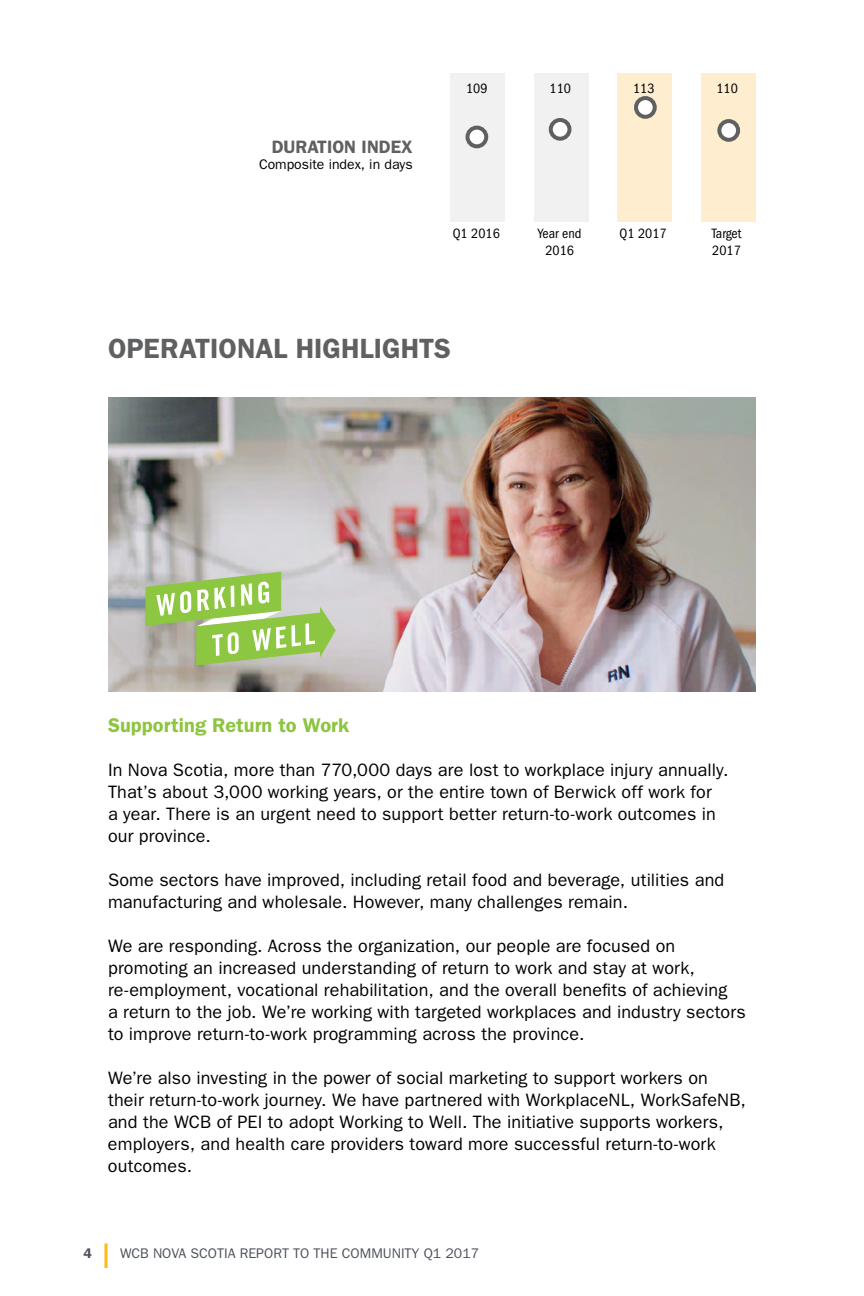
<style>
.page{position:relative;width:864px;height:1296px;background:#fff}
.page>*{position:absolute;margin:0;border:0;box-sizing:border-box;transform-origin:0 0}
.t1{font:32px "Roboto";color:#fdb924}
.t2{font:600 28px "Franklin Gothic";color:#5f6062}
.t3{font:600 20px "Franklin Gothic";letter-spacing:.005em;color:#8dc440}
.t4{font:18px/22px "Franklin Gothic";letter-spacing:.01em;color:#000}
.t5{font:600 18px "Franklin Gothic";color:#5f6062}
.t6{font:condensed 14px/16px "Franklin Gothic";color:#000;text-align:center}
.t7{font:14px "Franklin Gothic";color:#4d525a}
.t8{font:14px "Franklin Gothic";color:#000}
.t9{font:600 14px "Franklin Gothic";color:#4d525a}
</style>
<div class="page">
<div style="left:617px;top:73px;width:55px;height:149px;background:#ffedcf"></div>
<div style="left:701px;top:73px;width:54px;height:149px;background:#ffedcf"></div>
<svg style="left:719px;top:121px;width:19px;height:19px"></svg>
<div style="left:717px;top:119px;width:23px;height:23px;border:4px solid #5f6062;border-radius:50%"></div>
<div style="left:636px;top:98px;width:19px;height:19px;background:#fff;border-radius:50%"></div>
<div style="left:634px;top:96px;width:23px;height:23px;border:4px solid #5f6062;border-radius:50%"></div>
<div style="left:450px;top:73px;width:54px;height:149px;background:#f1f1f2"></div>
<div style="left:534px;top:73px;width:54px;height:149px;background:#f1f1f2"></div>
<div style="left:551px;top:120px;width:18px;height:19px;background:#fff;border-radius:50%"></div>
<div style="left:549px;top:118px;width:22px;height:23px;border:4px solid #5f6062;border-radius:50%"></div>
<div style="left:468px;top:128px;width:18px;height:18px;background:#fff;border-radius:50%"></div>
<div style="left:466px;top:126px;width:22px;height:22px;border:4px solid #5f6062;border-radius:50%"></div>
<img style="left:108px;top:397px;width:648px;height:294px">
<svg style="left:145px;top:572px;width:191px;height:94px;background:#b0ca8a"></svg>
<p class="t5" style="left:272px;top:136px;width:143px">DURATION INDEX</p>
<p class="t8" style="left:259px;top:156px;width:155px">Composite index, in days</p>
<p class="t6" style="left:466px;top:80px;width:23px">109</p>
<p class="t6" style="left:550px;top:80px;width:23px">110</p>
<p class="t6" style="left:633px;top:80px;width:23px">113</p>
<p class="t6" style="left:716px;top:80px;width:23px">110</p>
<p class="t6" style="left:453px;top:226px;width:49px">Q1 2016</p>
<p class="t6" style="left:538px;top:226px;width:45px">Year end<br>2016</p>
<p class="t6" style="left:620px;top:226px;width:49px">Q1 2017</p>
<p class="t6" style="left:712px;top:226px;width:31px;text-align:left">Target<br>2017</p>
<h2 class="t2" style="left:108px;top:332px;width:342px">Operational highlights</h2>
<p class="t3" style="left:108px;top:713px;width:243px">Supporting Return to Work</p>
<p class="t4" style="left:108px;top:759px;width:622px">I n Nova Scotia, more than 770,000 days are lost to workplace injury annually.<br>That’s about 3,000 working years, or the entire town of Berwick off work for<br>a year. There is an urgent need to support better return-to-work outcomes in our province.</p>
<p class="t4" style="left:108px;top:868px;width:618px">Some sectors have improved, including retail food and beverage, utilities and manufacturing and wholesale. However, many challenges remain.</p>
<p class="t4" style="left:108px;top:934px;width:639px">We are responding. Across the organization, our people are focused on promoting an increased understanding of return to work and stay at work, re-employment, vocational rehabilitation, and the overall benefits of achieving<br>a return to the job. We’re working with targeted workplaces and industry sectors to improve return-to-work programming across the province.</p>
<p class="t4" style="left:108px;top:1066px;width:639px">We’re also investing in the power of social marketing to support workers on their return-to-work journey. We have partnered with WorkplaceNL, WorkSafeNB, and the WCB of PEI to adopt Working to Well. The initiative supports workers, employers, and health care providers toward more successful return-to-work outcomes.</p>
<p class="t9" style="left:84px;top:1244px;width:10px">4</p>
<h1 class="t1" style="left:102px;top:1234px;width:10px">l</h1>
<p class="t7" style="left:120px;top:1245px;width:361px">WCB Nova Scotia REPORT TO THE COMMUNITY Q1 2017</p>
</div>
